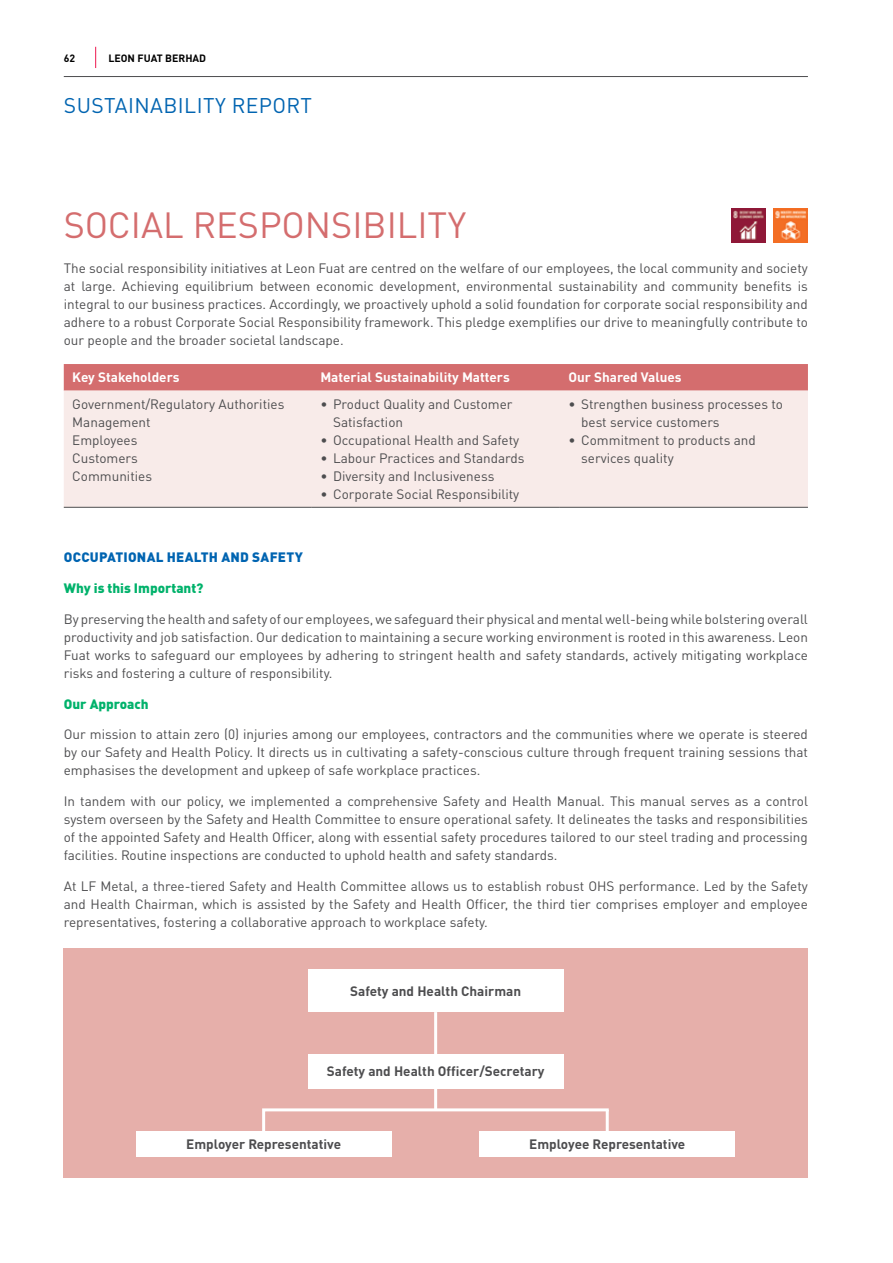
<style>
.page{position:relative;width:893px;height:1263px;background:#fff}
.page>*{position:absolute;margin:0;border:0;box-sizing:border-box;transform-origin:0 0}
.t1{font:36px "DIN Pro";color:#d46d6e}
.t2{font:21px "DIN Pro";color:#0064b1}
.t3{font:13.5px/18px "DIN Pro";color:#4d4d4f;text-align:justify}
.t4{font:700 13.5px "DIN Pro";color:#4d4d4f}
.t5{font:700 13.5px "DIN Pro";color:#fff}
.t6{font:900 13.5px "DIN Pro";color:#00b26b}
.t7{font:900 13.5px "DIN Pro";letter-spacing:.02em;color:#0064b1}
.t8{font:700 10.5px "DIN";color:#000}
</style>
<div class="page">
<div style="left:64px;top:948px;width:744px;height:230px;background:#e6afaa"></div>
<hr style="left:434px;top:1012px;width:3px;height:42px;background:#fff">
<hr style="left:434px;top:1089px;width:3px;height:21px;background:#fff">
<svg style="left:262px;top:1107px;width:347px;height:27px"></svg>
<hr style="left:606px;top:1110px;width:3px;height:21px;background:#fff">
<div style="left:64px;top:364px;width:744px;height:27px;background:#d46d6e"></div>
<div style="left:64px;top:391px;width:744px;height:116px;background:#f8ebe9"></div>
<hr style="left:64px;top:507px;width:248px;height:1px;background:#4d4d4f">
<hr style="left:312px;top:507px;width:248px;height:1px;background:#4d4d4f">
<hr style="left:560px;top:507px;width:248px;height:1px;background:#4d4d4f">
<img style="left:731px;top:208px;width:34px;height:34px">
<img style="left:774px;top:208px;width:34px;height:34px">
<div style="left:308px;top:969px;width:255px;height:43px;background:#fff"></div>
<div style="left:308px;top:1054px;width:255px;height:35px;background:#fff"></div>
<div style="left:136px;top:1131px;width:255px;height:26px;background:#fff"></div>
<div style="left:480px;top:1131px;width:255px;height:26px;background:#fff"></div>
<svg style="left:95px;top:47px;width:1px;height:21px"></svg>
<hr style="left:64px;top:76px;width:744px;height:1px;background:#4d4d4f">
<p class="t8" style="left:64px;top:51px;width:13px">62</p>
<p class="t8" style="left:108px;top:51px;width:99px">LEON FUAT BERHAD</p>
<p class="t2" style="left:64px;top:89px;width:26px">Sustainability</p>
<p class="t2" style="left:232px;top:89px;width:41px">REport</p>
<p class="t1" style="left:64px;top:197px;width:404px">SOCIAL RESPONSIBILITY</p>
<p class="t3" style="left:64px;top:258px;width:746px">The social responsibility initiatives at Leon Fuat are centred on the welfare of our employees, the local community and society at large. Achieving equilibrium between economic development, environmental sustainability and community benefits is integral to our business practices. Accordingly, we proactively uphold a solid foundation for corporate social responsibility and adhere to a robust Corporate Social Responsibility framework. This pledge exemplifies our drive to meaningfully contribute to our people and the broader societal landscape.</p>
<p class="t5" style="left:72px;top:366px;width:109px">Key Stakeholders</p>
<p class="t5" style="left:320px;top:366px;width:191px">Material Sustainability Matters</p>
<p class="t5" style="left:568px;top:366px;width:115px">Our Shared Values</p>
<p class="t3" style="left:72px;top:394px;width:214px;text-align:left">Government/Regulatory Authorities<br>Management<br>Employees<br>Customers<br>Communities</p>
<p class="t3" style="left:333px;top:394px;width:181px;text-indent:-13px">• Product Quality and Customer<br>Satisfaction</p>
<p class="t3" style="left:581px;top:393px;width:203px;text-indent:-13px">• Strengthen business processes to best service customers</p>
<p class="t3" style="left:581px;top:429px;width:176px;text-indent:-13px">• Commitment to products and services quality</p>
<p class="t3" style="left:320px;top:430px;width:200px">• Occupational Health and Safety</p>
<p class="t3" style="left:320px;top:447px;width:206px">• Labour Practices and Standards</p>
<p class="t3" style="left:320px;top:465px;width:176px">• Diversity and Inclusiveness</p>
<p class="t3" style="left:320px;top:483px;width:200px">• Corporate Social Responsibility</p>
<p class="t7" style="left:64px;top:546px;width:45px">Occupational</p>
<p class="t7" style="left:167px;top:546px;width:19px">Health</p>
<p class="t7" style="left:221px;top:546px;width:10px">and</p>
<p class="t7" style="left:252px;top:546px;width:18px">Safety</p>
<p class="t6" style="left:64px;top:577px;width:141px">Why is this Important?</p>
<p class="t3" style="left:64px;top:609px;width:746px">By preserving the health and safety of our employees, we safeguard their physical and mental well-being while bolstering overall productivity and job satisfaction. Our dedication to maintaining a secure working environment is rooted in this awareness. Leon Fuat works to safeguard our employees by adhering to stringent health and safety standards, actively mitigating workplace risks and fostering a culture of responsibility.</p>
<p class="t6" style="left:64px;top:692px;width:86px">Our Approach</p>
<p class="t3" style="left:64px;top:724px;width:746px">Our mission to attain zero (0) injuries among our employees, contractors and the communities where we operate is steered by our Safety and Health Policy. It directs us in cultivating a safety-conscious culture through frequent training sessions that emphasises the development and upkeep of safe workplace practices.</p>
<p class="t3" style="left:64px;top:791px;width:746px">In tandem with our policy, we implemented a comprehensive Safety and Health Manual. This manual serves as a control system overseen by the Safety and Health Committee to ensure operational safety. It delineates the tasks and responsibilities of the appointed Safety and Health Officer, along with essential safety procedures tailored to our steel trading and processing facilities. Routine inspections are conducted to uphold health and safety standards.</p>
<p class="t3" style="left:64px;top:876px;width:746px">At LF Metal, a three-tiered Safety and Health Committee allows us to establish robust OHS performance. Led by the Safety and Health Chairman, which is assisted by the Safety and Health Officer, the third tier comprises employer and employee representatives, fostering a collaborative approach to workplace safety.</p>
<p class="t4" style="left:350px;top:979px;width:173px">Safety and Health Chairman</p>
<p class="t4" style="left:327px;top:1060px;width:219px">Safety and Health Officer/Secretary</p>
<p class="t4" style="left:186px;top:1132px;width:156px">Employer Representative</p>
<p class="t4" style="left:529px;top:1132px;width:158px">Employee Representative</p>
</div>
